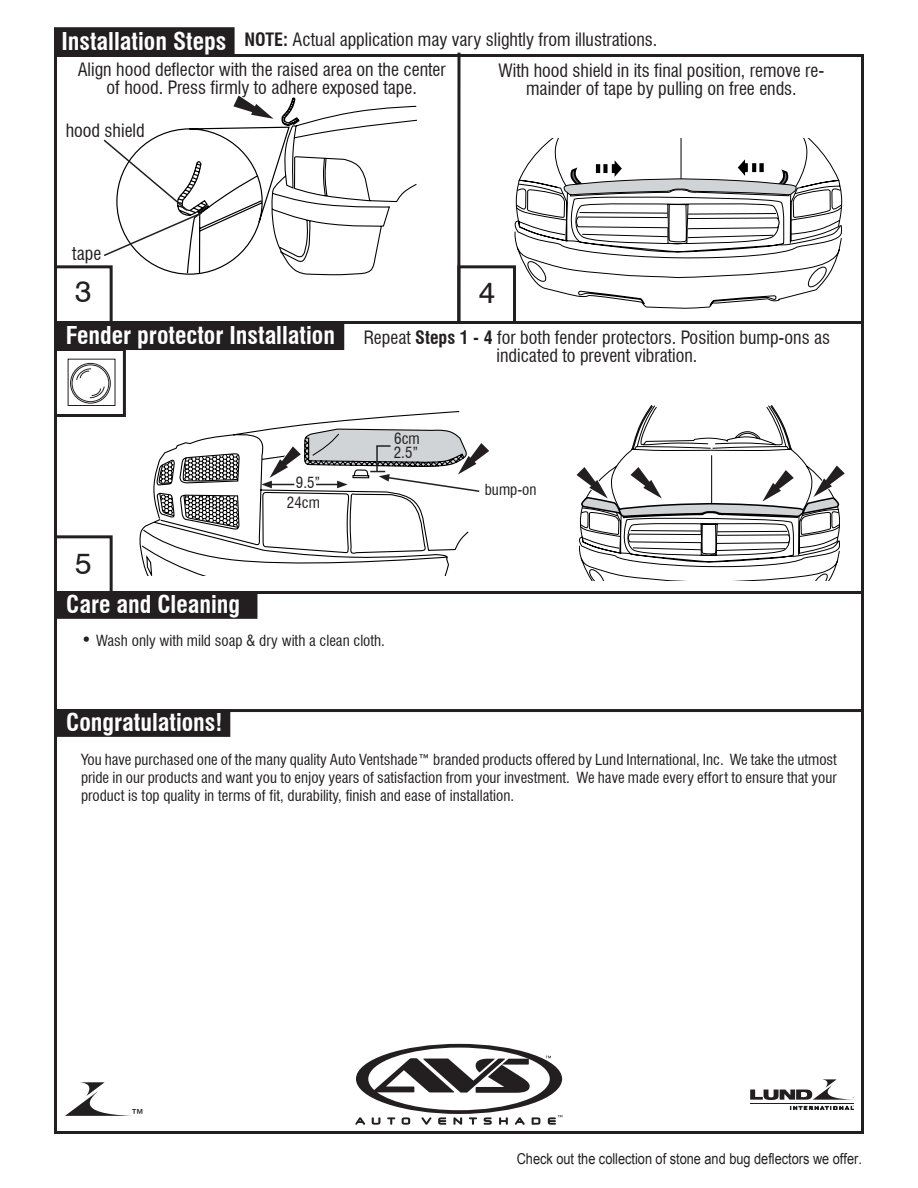
<style>
.page{position:relative;width:918px;height:1188px;background:#fff}
.page>*{position:absolute;margin:0;border:0;box-sizing:border-box;transform-origin:0 0}
.t1{font:30px "Swiss 721 BT";color:#231f20}
.t2{font:700 condensed 24px "Swiss 721 BT";color:#fff}
.t3{font:condensed 18px/18px "Swiss 721 BT";color:#231f20;text-align:center}
.t4{font:condensed 15px/18px "Swiss 721 BT";color:#231f20;text-align:justify}
.t5{font:15px "Arial";color:#231f20;scale:.85 1}
.s1{font-weight:700}
.s2{font-weight:700;font-size:24px;color:#fff}
.s3{font-size:18px}
</style>
<div class="page">
<div style="left:55px;top:323px;width:289px;height:26px;background:#231f20"></div>
<div style="left:54px;top:323px;width:290px;height:27px;border:2px solid #231f20"></div>
<div style="left:55px;top:28px;width:179px;height:26px;background:#231f20"></div>
<div style="left:54px;top:27px;width:181px;height:28px;border:2px solid #231f20"></div>
<hr style="left:54px;top:591px;width:810px;height:3px;background:#231f20">
<hr style="left:54px;top:321px;width:810px;height:3px;background:#231f20">
<div style="left:54px;top:265px;width:59px;height:59px;border:3px solid #231f20"></div>
<div style="left:457px;top:265px;width:59px;height:59px;border:3px solid #231f20"></div>
<div style="left:54px;top:535px;width:59px;height:59px;border:3px solid #231f20"></div>
<div style="left:54px;top:348px;width:72px;height:69px;border:3px solid #231f20"></div>
<div style="left:55px;top:592px;width:202px;height:26px;background:#231f20"></div>
<div style="left:54px;top:591px;width:203px;height:28px;border:2px solid #231f20"></div>
<hr style="left:54px;top:709px;width:810px;height:3px;background:#231f20">
<div style="left:55px;top:710px;width:175px;height:26px;background:#231f20"></div>
<div style="left:54px;top:710px;width:176px;height:27px;border:2px solid #231f20"></div>
<svg style="left:355px;top:1044px;width:207px;height:81px"></svg>
<svg style="left:65px;top:1082px;width:67px;height:34px"></svg>
<hr style="left:750px;top:1103px;width:104px;height:1px;background:#231f20">
<svg style="left:790px;top:1106px;width:64px;height:4px"></svg>
<svg style="left:750px;top:1079px;width:104px;height:21px"></svg>
<div style="left:70px;top:363px;width:41px;height:41px;border:1px solid #231f20;border-radius:50%"></div>
<div style="left:72px;top:364px;width:37px;height:38px;border:1px solid #231f20;border-radius:50%"></div>
<svg style="left:76px;top:368px;width:29px;height:30px"></svg>
<svg style="left:515px;top:138px;width:327px;height:171px"></svg>
<svg style="left:563px;top:138px;width:235px;height:101px"></svg>
<svg style="left:102px;top:95px;width:315px;height:180px"></svg>
<svg style="left:140px;top:411px;width:320px;height:164px"></svg>
<hr style="left:457px;top:53px;width:3px;height:270px;background:#231f20">
<svg style="left:580px;top:405px;width:260px;height:175px"></svg>
<svg style="left:576px;top:461px;width:269px;height:90px"></svg>
<svg style="left:159px;top:428px;width:331px;height:147px"></svg>
<h2 class="t2" style="left:62px;top:27px;width:166px">Installation Steps</h2>
<p class="t3" style="left:244px;top:31px;width:415px"><span class="s1">NOTE:</span> Actual application may vary slightly from illustrations.</p>
<p class="t3" style="left:78px;top:60px;width:370px">Align hood deflector with the raised area on the center of hood. Press firmly to adhere exposed tape.</p>
<p class="t3" style="left:66px;top:122px;width:80px">hood shield</p>
<p class="t3" style="left:72px;top:244px;width:30px">tape</p>
<p class="t3" style="left:499px;top:61px;width:327px">With hood shield in its final position, remove re&shy;mainder of tape by pulling on free ends.</p>
<h1 class="t1" style="left:75px;top:273px;width:18px">3</h1>
<h1 class="t1" style="left:479px;top:274px;width:18px">4</h1>
<p class="t3" style="left:497px;top:329px;width:335px;text-align:left;text-indent:-431px"><span class="s2">Fender protector Installation</span> Repeat <span class="s1">Steps 1 - 4</span> for both fender protectors. Position bump-ons as indicated to prevent vibration.</p>
<p class="t4" style="left:296px;top:474px;width:26px">9.5”</p>
<p class="t4" style="left:287px;top:493px;width:35px">24cm</p>
<p class="t4" style="left:394px;top:431px;width:27px;line-height:14px">6cm<br>2.5”</p>
<h1 class="t1" style="left:75px;top:545px;width:18px">5</h1>
<h2 class="t2" style="left:66px;top:590px;width:176px">Care and Cleaning</h2>
<p class="t4" style="left:81px;top:631px;width:306px"><span class="s3">•</span> Wash only with mild soap &amp; dry with a clean cloth.</p>
<p class="t4" style="left:485px;top:481px;width:53px">bump-on</p>
<h2 class="t2" style="left:66px;top:708px;width:158px">Congratulations!</h2>
<p class="t4" style="left:81px;top:750px;width:758px">You have purchased one of the many quality Auto Ventshade™ branded products offered by Lund International, Inc. We take the utmost pride in our products and want you to enjoy years of satisfaction from your investment. We have made every effort to ensure that your product is top quality in terms of fit, durability, finish and ease of installation.</p>
<p class="t3" style="left:130px;top:1107px;width:16px">™</p>
<p class="t5" style="left:517px;top:1148px;width:408px">Check out the collection of stone and bug deflectors we offer.</p>
</div>
